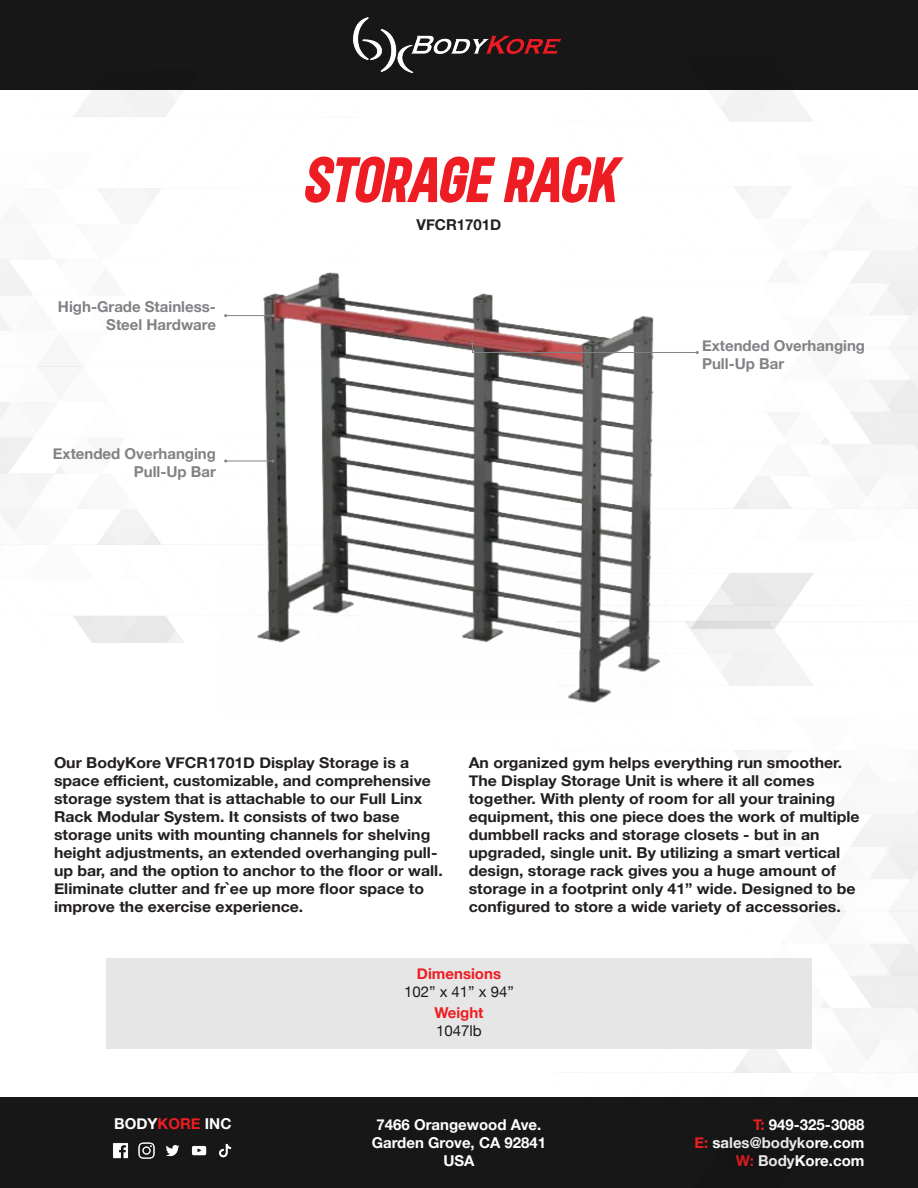
<style>
.page{position:relative;width:918px;height:1188px;background:#fff}
.page>*{position:absolute;margin:0;border:0;box-sizing:border-box;transform-origin:0 0}
.t1{font:italic 700 69px "Roundkey";color:#ee1d23}
.t2{font:700 15px/18px "Helvetica Neue";color:#231f20;scale:1.06 1}
.t3{font:700 15px/18px "Helvetica Neue";color:#fff;text-align:center}
.Paragraph_Style_1{font:700 15px/18px "Helvetica Neue";color:#808285;text-align:right}
.Paragraph_Style_1-2{font:15px "Helvetica Neue";color:#1a1a1a}
.Paragraph_Style_1-3{font:700 15px "Helvetica Neue";color:#ee1d23}
.t4{font:700 15px "Helvetica Neue";color:#231f20}
.s1{color:#ee1d23}
</style>
<div class="page">
<div style="left:0;top:0;width:918px;height:90px;background:#171717"></div>
<img style="left:353px;top:18px;width:209px;height:54px">
<div style="left:0;top:1098px;width:918px;height:90px;background:#171717"></div>
<img style="left:113px;top:1143px;width:15px;height:16px">
<img style="left:166px;top:1145px;width:14px;height:12px">
<img style="left:219px;top:1143px;width:13px;height:15px">
<img style="left:138px;top:1142px;width:17px;height:17px">
<img style="left:191px;top:1145px;width:16px;height:11px">
<img style="left:557px;top:621px;width:361px;height:477px">
<img style="left:219px;top:272px;width:449px;height:443px">
<div style="left:106px;top:958px;width:706px;height:91px;background:#e6e6e6"></div>
<hr style="left:226px;top:315px;width:47px;height:1px;background:#808285">
<hr style="left:226px;top:461px;width:47px;height:1px;background:#808285">
<svg style="left:471px;top:342px;width:228px;height:12px"></svg>
<p class="t1" style="left:302px;top:139px;width:315px">STORAGE RACK</p>
<p class="Paragraph_Style_1" style="left:58px;top:298px;width:160px">High-Grade Stainless-<br>Steel Hardware</p>
<p class="Paragraph_Style_1" style="left:53px;top:445px;width:165px">Extended Overhanging</p>
<p class="Paragraph_Style_1" style="left:134px;top:463px;width:84px">Pull-Up Bar</p>
<p class="t4" style="left:417px;top:213px;width:86px">VFCR1701D</p>
<p class="Paragraph_Style_1" style="left:702px;top:337px;width:165px">Extended Overhanging</p>
<p class="Paragraph_Style_1" style="left:702px;top:355px;width:84px">Pull-Up Bar</p>
<p class="t2" style="left:54px;top:754px;width:368px">Our BodyKore VFCR1701D Display Storage is a space efficient, customizable, and comprehensive storage system that is attachable to our Full Linx Rack Modular System. It consists of two base storage units with mounting channels for shelving height adjustments, an extended overhanging pull&shy;up bar, and the option to anchor to the floor or wall.<br>Eliminate clutter and fr`ee up more floor space to improve the exercise experience.</p>
<p class="t2" style="left:469px;top:754px;width:370px">An organized gym helps everything run smoother.<br>The Display Storage Unit is where it all comes together. With plenty of room for all your training equipment, this one piece does the work of multiple dumbbell racks and storage closets - but in an upgraded, single unit. By utilizing a smart vertical design, storage rack gives you a huge amount of storage in a footprint only 41” wide. Designed to be configured to store a wide variety of accessories.</p>
<p class="t3" style="left:114px;top:1115px;width:119px">BODY<span class="s1">KORE</span> INC</p>
<p class="Paragraph_Style_1-3" style="left:417px;top:962px;width:86px">Dimensions</p>
<p class="Paragraph_Style_1-2" style="left:404px;top:981px;width:111px">102” x 41” x 94”</p>
<p class="Paragraph_Style_1-3" style="left:434px;top:1001px;width:51px">Weight</p>
<p class="Paragraph_Style_1-2" style="left:436px;top:1020px;width:47px">1047lb</p>
<p class="t3" style="left:372px;top:1116px;width:176px">7466 Orangewood Ave.<br>Garden Grove, CA 92841<br>USA</p>
<p class="t3" style="left:694px;top:1116px;width:172px;text-align:right"><span class="s1">T:</span> 949-325-3088<br><span class="s1">E:</span> sales@bodykore.com<br><span class="s1">W:</span> BodyKore.com</p>
</div>
